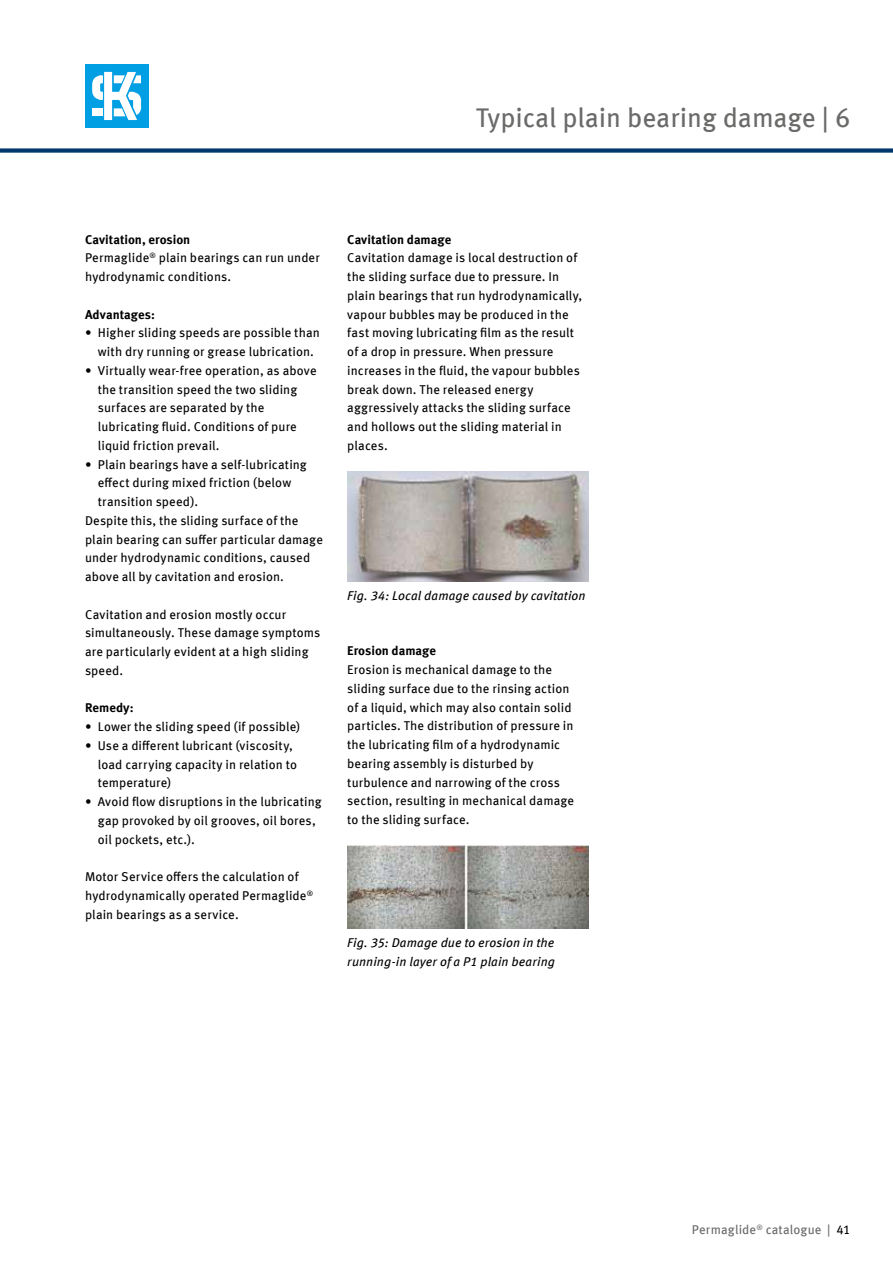
<style>
.page{position:relative;width:893px;height:1263px;background:#fff}
.page>*{position:absolute;margin:0;border:0;box-sizing:border-box;transform-origin:0 0}
.t1{font:27px "Meta OFC";color:#6a6a69}
.t2{font:12.75px/18.8px "Meta OFC";letter-spacing:.01em;color:#000}
.t3{font:italic 12.75px/18.8px "Meta OFC";letter-spacing:.005em;color:#000}
.t4{font:700 12.75px "Meta OFC";color:#000}
.t5{font:12.75px "Meta OFC";letter-spacing:.01em;color:#6a6a69}
.s1{font-weight:700}
.s2{color:#000}
</style>
<div class="page">
<div style="left:85px;top:64px;width:64px;height:64px;background:#009ee3"></div>
<svg style="left:92px;top:72px;width:49px;height:48px"></svg>
<hr style="left:0;top:149px;width:893px;height:3px;background:#00386d">
<img style="left:347px;top:845px;width:241px;height:83px">
<img style="left:347px;top:471px;width:241px;height:111px">
<h1 class="t1" style="left:476px;top:100px;width:376px">Typical plain bearing damage | 6</h1>
<p class="t2" style="left:85px;top:230px;width:236px"><span class="s1">Cavitation, erosion<br></span>Permaglide<sup>®</sup> plain bearings can run under hydrodynamic conditions.</p>
<p class="t4" style="left:85px;top:306px;width:71px">Advantages:</p>
<p class="t2" style="left:85px;top:323px;width:236px;text-align:center">• Higher sliding speeds are possible than with dry running or grease lubrication.</p>
<p class="t2" style="left:98px;top:361px;width:220px;text-indent:-13px">• Virtually wear-free operation, as above the transition speed the two sliding surfaces are separated by the lubricating fluid. Conditions of pure liquid friction prevail.</p>
<p class="t2" style="left:85px;top:455px;width:223px">• Plain bearings have a self-lubricating</p>
<p class="t2" style="left:98px;top:474px;width:195px">effect during mixed friction (below</p>
<p class="t2" style="left:98px;top:492px;width:102px">transition speed).</p>
<p class="t2" style="left:85px;top:511px;width:215px">Despite this, the sliding surface of the</p>
<p class="t2" style="left:85px;top:530px;width:239px">plain bearing can suffer particular damage</p>
<p class="t2" style="left:85px;top:549px;width:227px">under hydrodynamic conditions, caused</p>
<p class="t2" style="left:85px;top:567px;width:200px">above all by cavitation and erosion.</p>
<p class="t2" style="left:85px;top:605px;width:237px">Cavitation and erosion mostly occur simultaneously. These damage symptoms are particularly evident at a high sliding speed.</p>
<p class="t4" style="left:85px;top:700px;width:50px">Remedy:</p>
<p class="t2" style="left:85px;top:717px;width:217px">• Lower the sliding speed (if possible)</p>
<p class="t2" style="left:98px;top:736px;width:201px;text-indent:-13px">• Use a different lubricant (viscosity, load carrying capacity in relation to temperature)</p>
<p class="t2" style="left:98px;top:792px;width:225px;text-indent:-13px">• Avoid flow disruptions in the lubricating gap provoked by oil grooves, oil bores, oil pockets, etc.).</p>
<p class="t2" style="left:85px;top:867px;width:230px">Motor Service offers the calculation of hydrodynamically operated Permaglide<sup>® </sup>plain bearings as a service.</p>
<p class="t4" style="left:347px;top:231px;width:105px">Cavitation damage</p>
<p class="t2" style="left:347px;top:248px;width:237px">Cavitation damage is local destruction of the sliding surface due to pressure. In plain bearings that run hydrodynamically, vapour bubbles may be produced in the fast moving lubricating film as the result of a drop in pressure. When pressure increases in the fluid, the vapour bubbles break down. The released energy aggressively attacks the sliding surface and hollows out the sliding material in places.</p>
<p class="t3" style="left:347px;top:587px;width:240px">Fig. 34: Local damage caused by cavitation</p>
<p class="t4" style="left:347px;top:643px;width:90px">Erosion damage</p>
<p class="t2" style="left:347px;top:660px;width:228px">Erosion is mechanical damage to the sliding surface due to the rinsing action of a liquid, which may also contain solid particles. The distribution of pressure in the lubricating film of a hydrodynamic bearing assembly is disturbed by turbulence and narrowing of the cross section, resulting in mechanical damage to the sliding surface.</p>
<p class="t3" style="left:347px;top:933px;width:209px">Fig. 35: Damage due to erosion in the running-in layer of a P1 plain bearing</p>
<p class="t5" style="left:692px;top:1222px;width:160px">Permaglide<sup>®</sup> catalogue | <span class="s2">41</span></p>
</div>
